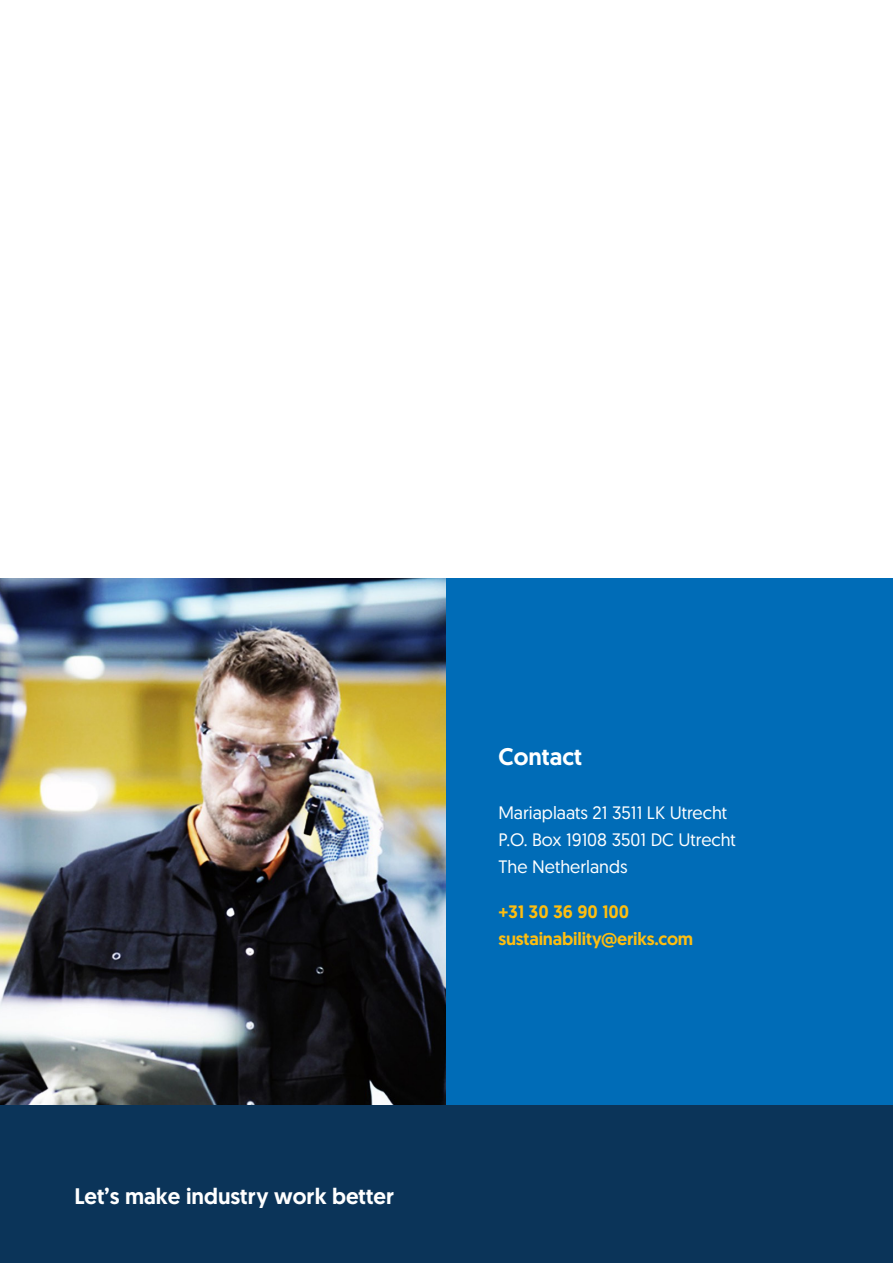
<style>
.page{position:relative;width:893px;height:1263px;background:#fff}
.page>*{position:absolute;margin:0;border:0;box-sizing:border-box;transform-origin:0 0}
.t1{font:500 24px "Geomanist Word";color:#fff}
.t2{font:500 22.5px "Geomanist Word";color:#fff}
.t3{font:18px/27px "Geomanist Word";color:#fff}
.t4{font:500 18px/27px "Geomanist Word";letter-spacing:-.01em;color:#febe10}
</style>
<div class="page">
<img style="left:0;top:578px;width:446px;height:527px">
<div style="left:446px;top:578px;width:447px;height:527px;background:#006cb7"></div>
<div style="left:0;top:1105px;width:893px;height:158px;background:#0b3459"></div>
<p class="t2" style="left:74px;top:1181px;width:321px">Let’s make industry work better</p>
<h1 class="t1" style="left:498px;top:741px;width:85px">Contact</h1>
<p class="t3" style="left:498px;top:799px;width:239px">Mariaplaats 21 3511 LK Utrecht<br>P.O. Box 19108 3501 DC Utrecht<br>The Netherlands</p>
<p class="t4" style="left:498px;top:898px;width:196px">+31 30 36 90 100 sustainability@eriks.com</p>
</div>
